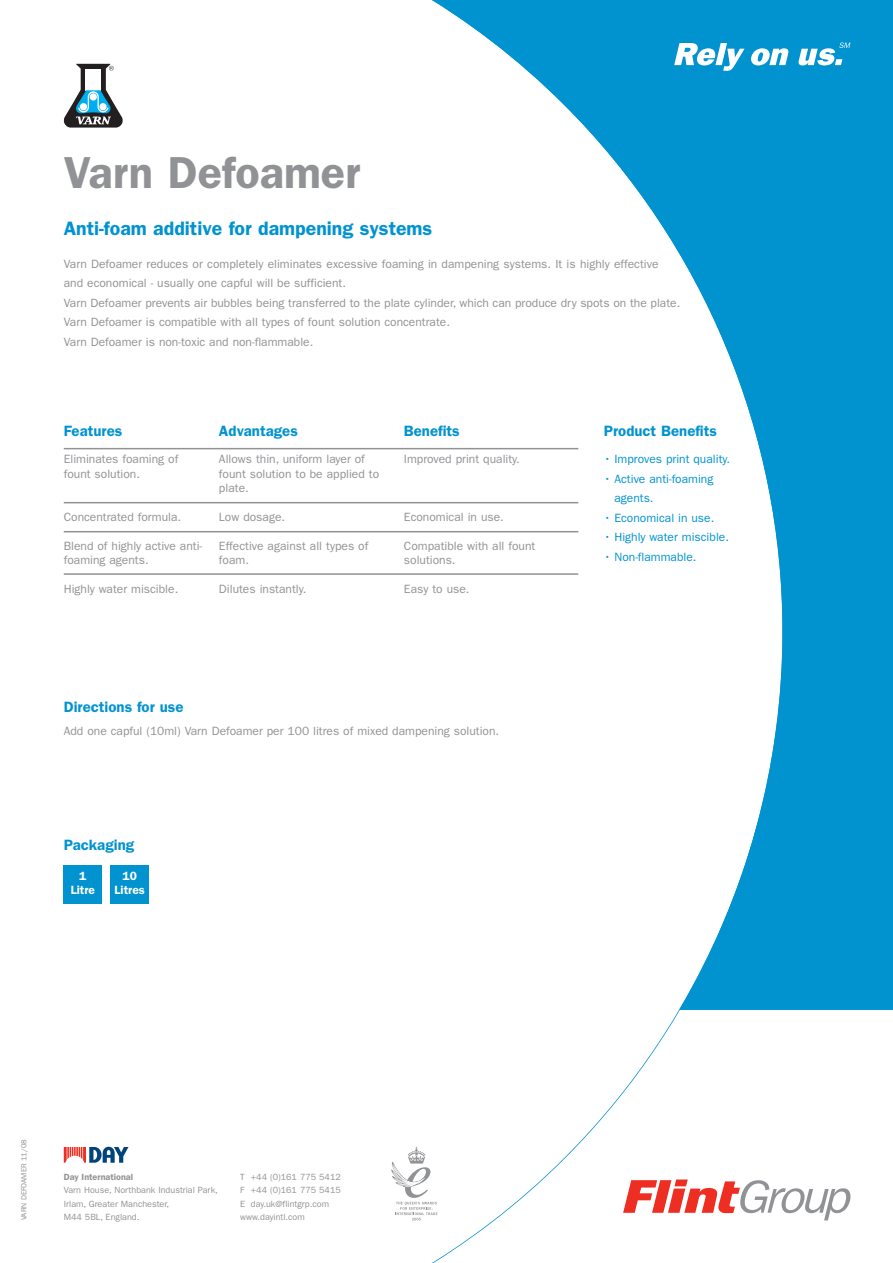
<style>
.page{position:relative;width:893px;height:1263px;background:#fff}
.page>*{position:absolute;margin:0;border:0;box-sizing:border-box;transform-origin:0 0}
.t1{font:600 45px "ITC Franklin Gothic Std";color:#919295}
.t2{font:600 19.5px "ITC Franklin Gothic Std";color:#0093d0}
.t3{font:600 15px "ITC Franklin Gothic Std";color:#0093d0}
.t4{font:12px/14.4px "ITC Franklin Gothic Std";color:#919295}
.t5{font:12px/19.5px "ITC Franklin Gothic Std";color:#0093d0}
.t6{font:600 12px/14.4px "ITC Franklin Gothic Std";color:#fff;text-align:center}
.t7{font:9px/13.5px "ITC Franklin Gothic Std";color:#919295}
.t8{font:600 9px "ITC Franklin Gothic Std";color:#919295}
.t9{font:7.5px "ITC Franklin Gothic Std";color:#919295}
</style>
<div class="page">
<hr style="left:64px;top:448px;width:514px;height:1px;background:#919295">
<hr style="left:64px;top:502px;width:514px;height:1px;background:#919295">
<hr style="left:64px;top:531px;width:514px;height:1px;background:#919295">
<hr style="left:64px;top:573px;width:514px;height:2px;background:#919295">
<div style="left:64px;top:865px;width:38px;height:39px;background:#0093d0"></div>
<div style="left:111px;top:865px;width:38px;height:39px;background:#0093d0"></div>
<svg style="left:64px;top:1147px;width:65px;height:16px"></svg>
<svg style="left:64px;top:64px;width:59px;height:64px"></svg>
<div style="left:782px;top:0;width:111px;height:1010px;background:#0093d0"></div>
<svg style="left:782px;top:1188px;width:68px;height:32px"></svg>
<svg style="left:411px;top:0;width:371px;height:1263px"></svg>
<svg style="left:674px;top:43px;width:176px;height:28px"></svg>
<svg style="left:391px;top:1147px;width:46px;height:73px"></svg>
<h1 class="t1" style="left:64px;top:157px;width:298px">Varn Defoamer</h1>
<h2 class="t2" style="left:64px;top:221px;width:370px">Anti-foam additive for dampening systems</h2>
<p class="t4" style="left:64px;top:255px;width:618px;line-height:19.5px">Varn Defoamer reduces or completely eliminates excessive foaming in dampening systems. It is highly effective and economical - usually one capful will be sufficient.<br>Varn Defoamer prevents air bubbles being transferred to the plate cylinder, which can produce dry spots on the plate.<br>Varn Defoamer is compatible with all types of fount solution concentrate.<br>Varn Defoamer is non-toxic and non-flammable.</p>
<p class="t3" style="left:64px;top:425px;width:60px">Features</p>
<p class="t3" style="left:219px;top:425px;width:80px">Advantages</p>
<p class="t3" style="left:404px;top:425px;width:57px">Benefits</p>
<p class="t4" style="left:64px;top:453px;width:116px">Eliminates foaming of fount solution.</p>
<p class="t4" style="left:64px;top:510px;width:119px">Concentrated formula.</p>
<p class="t4" style="left:64px;top:539px;width:140px">Blend of highly active anti&shy;foaming agents.</p>
<p class="t4" style="left:64px;top:582px;width:116px">Highly water miscible.</p>
<p class="t4" style="left:219px;top:453px;width:162px">Allows thin, uniform layer of fount solution to be applied to plate.</p>
<p class="t4" style="left:219px;top:510px;width:68px">Low dosage.</p>
<p class="t4" style="left:219px;top:539px;width:151px">Effective against all types of foam.</p>
<p class="t4" style="left:219px;top:582px;width:89px">Dilutes instantly.</p>
<p class="t4" style="left:404px;top:453px;width:117px">Improved print quality.</p>
<p class="t4" style="left:404px;top:510px;width:101px">Economical in use.</p>
<p class="t4" style="left:404px;top:539px;width:133px">Compatible with all fount solutions.</p>
<p class="t4" style="left:404px;top:582px;width:67px">Easy to use.</p>
<p class="t3" style="left:64px;top:702px;width:121px">Directions for use</p>
<p class="t4" style="left:64px;top:725px;width:437px">Add one capful (10ml) Varn Defoamer per 100 litres of mixed dampening solution.</p>
<p class="t3" style="left:64px;top:840px;width:72px">Packaging</p>
<p class="t6" style="left:71px;top:869px;width:26px">1<br>Litre</p>
<p class="t6" style="left:115px;top:869px;width:32px">10<br>Litres</p>
<p class="t3" style="left:604px;top:425px;width:115px">Product Benefits</p>
<p class="t5" style="left:604px;top:450px;width:128px">• Improves print quality.</p>
<p class="t5" style="left:614px;top:470px;width:101px;text-indent:-11px">• Active anti-foaming agents.</p>
<p class="t5" style="left:604px;top:509px;width:112px">• Economical in use.</p>
<p class="t5" style="left:604px;top:528px;width:127px">• Highly water miscible.</p>
<p class="t5" style="left:604px;top:548px;width:94px">• Non-flammable.</p>
<p class="t9" style="left:21px;top:1220px;width:83px;rotate:-90deg">VARN DEFOAMER 11/08</p>
<p class="t8" style="left:64px;top:1174px;width:71px">Day International</p>
<p class="t7" style="left:64px;top:1184px;width:156px">Varn House, Northbank Industrial Park,<br>Irlam, Greater Manchester,<br>M44 5BL, England.</p>
<p class="t7" style="left:240px;top:1171px;width:102px;text-align:justify">T +44 (0)161 775 5412<br>F +44 (0)161 775 5415<br>E day.uk@flintgrp.com</p>
<p class="t7" style="left:240px;top:1211px;width:66px">www.dayintl.com</p>
</div>
